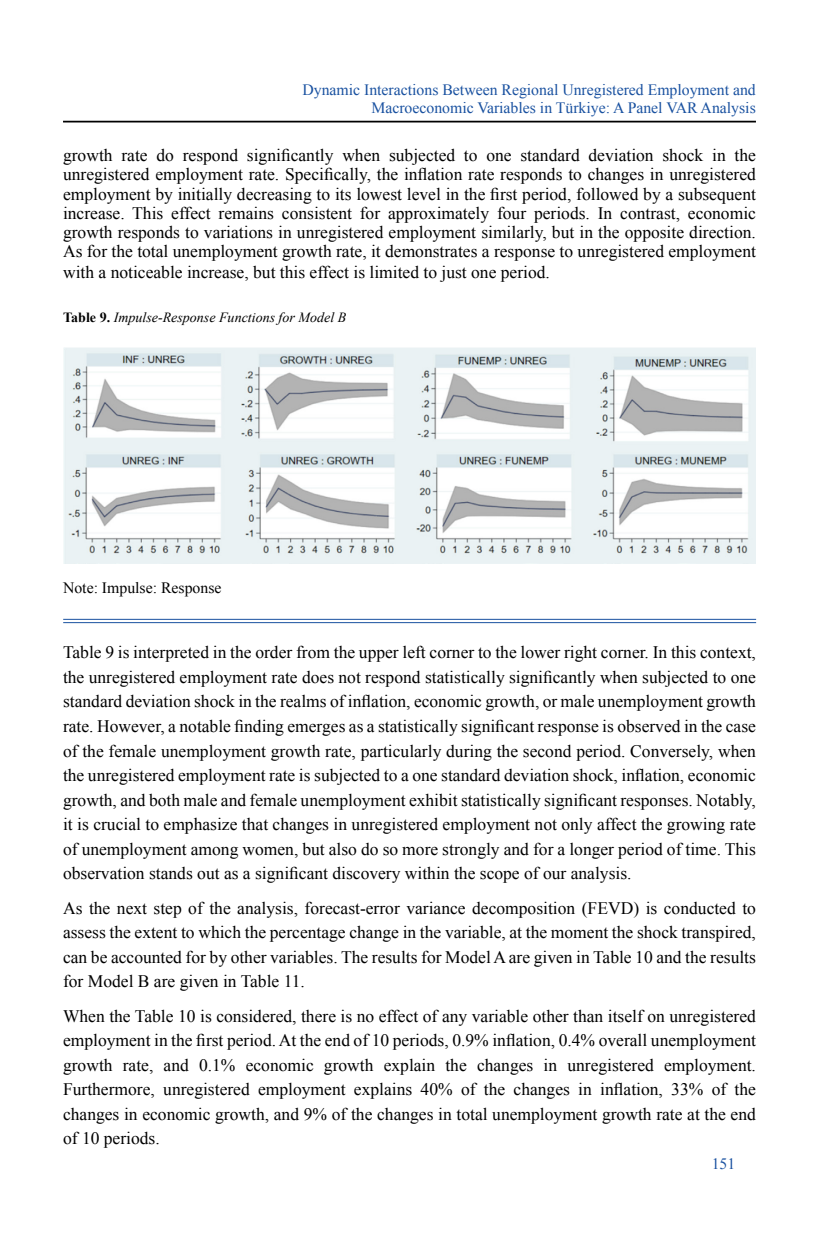
<style>
.page{position:relative;width:819px;height:1241px;background:#fff}
.page>*{position:absolute;margin:0;border:0;box-sizing:border-box;transform-origin:0 0}
.t1{font:17.5px/24.5px "Times New Roman";color:#000;text-align:justify}
.t2{font:15.75px/18.9px "Times New Roman";color:#1951a0;text-align:right}
.t3{font:15.75px "Times New Roman";color:#000}
.t4{font:italic 14px "Times New Roman";color:#000}
.s1{font-weight:700;font-style:normal}
</style>
<div class="page">
<hr style="left:63px;top:121px;width:693px;height:1px;background:#000">
<hr style="left:63px;top:619px;width:693px;height:1px;background:#1951a0">
<hr style="left:63px;top:622px;width:693px;height:1px;background:#1951a0">
<img style="left:63px;top:347px;width:693px;height:216px">
<p class="t2" style="left:302px;top:79px;width:455px">Dynamic Interactions Between Regional Unregistered Employment and<br>Macroeconomic Variables in Türkiye: A Panel VAR Analysis</p>
<p class="t1" style="left:63px;top:145px;width:694px;line-height:19.2px">growth rate do respond significantly when subjected to one standard deviation shock in the unregistered employment rate. Specifically, the inflation rate responds to changes in unregistered employment by initially decreasing to its lowest level in the first period, followed by a subsequent increase. This effect remains consistent for approximately four periods. In contrast, economic growth responds to variations in unregistered employment similarly, but in the opposite direction.<br>As for the total unemployment growth rate, it demonstrates a response to unregistered employment</p>
<p class="t1" style="left:63px;top:260px;width:488px">with a noticeable increase, but this effect is limited to just one period.</p>
<p class="t4" style="left:63px;top:307px;width:284px"><span class="s1">Table 9.</span> Impulse-Response Functions for Model B</p>
<p class="t3" style="left:63px;top:577px;width:160px">Note: Impulse: Response</p>
<p class="t1" style="left:63px;top:640px;width:694px">Table 9 is interpreted in the order from the upper left corner to the lower right corner. In this context, the unregistered employment rate does not respond statistically significantly when subjected to one standard deviation shock in the realms of inflation, economic growth, or male unemployment growth rate. However, a notable finding emerges as a statistically significant response is observed in the case of the female unemployment growth rate, particularly during the second period. Conversely, when the unregistered employment rate is subjected to a one standard deviation shock, inflation, economic growth, and both male and female unemployment exhibit statistically significant responses. Notably, it is crucial to emphasize that changes in unregistered employment not only affect the growing rate of unemployment among women, but also do so more strongly and for a longer period of time. This observation stands out as a significant discovery within the scope of our analysis.</p>
<p class="t1" style="left:63px;top:895px;width:694px">As the next step of the analysis, forecast-error variance decomposition (FEVD) is conducted to assess the extent to which the percentage change in the variable, at the moment the shock transpired, can be accounted for by other variables. The results for Model A are given in Table 10 and the results for Model B are given in Table 11.</p>
<p class="t1" style="left:63px;top:1002px;width:694px">When the Table 10 is considered, there is no effect of any variable other than itself on unregistered employment in the first period. At the end of 10 periods, 0.9% inflation, 0.4% overall unemployment growth rate, and 0.1% economic growth explain the changes in unregistered employment.<br>Furthermore, unregistered employment explains 40% of the changes in inflation, 33% of the changes in economic growth, and 9% of the changes in total unemployment growth rate at the end of 10 periods.</p>
<p class="t2" style="left:711px;top:1153px;width:25px">151</p>
</div>
